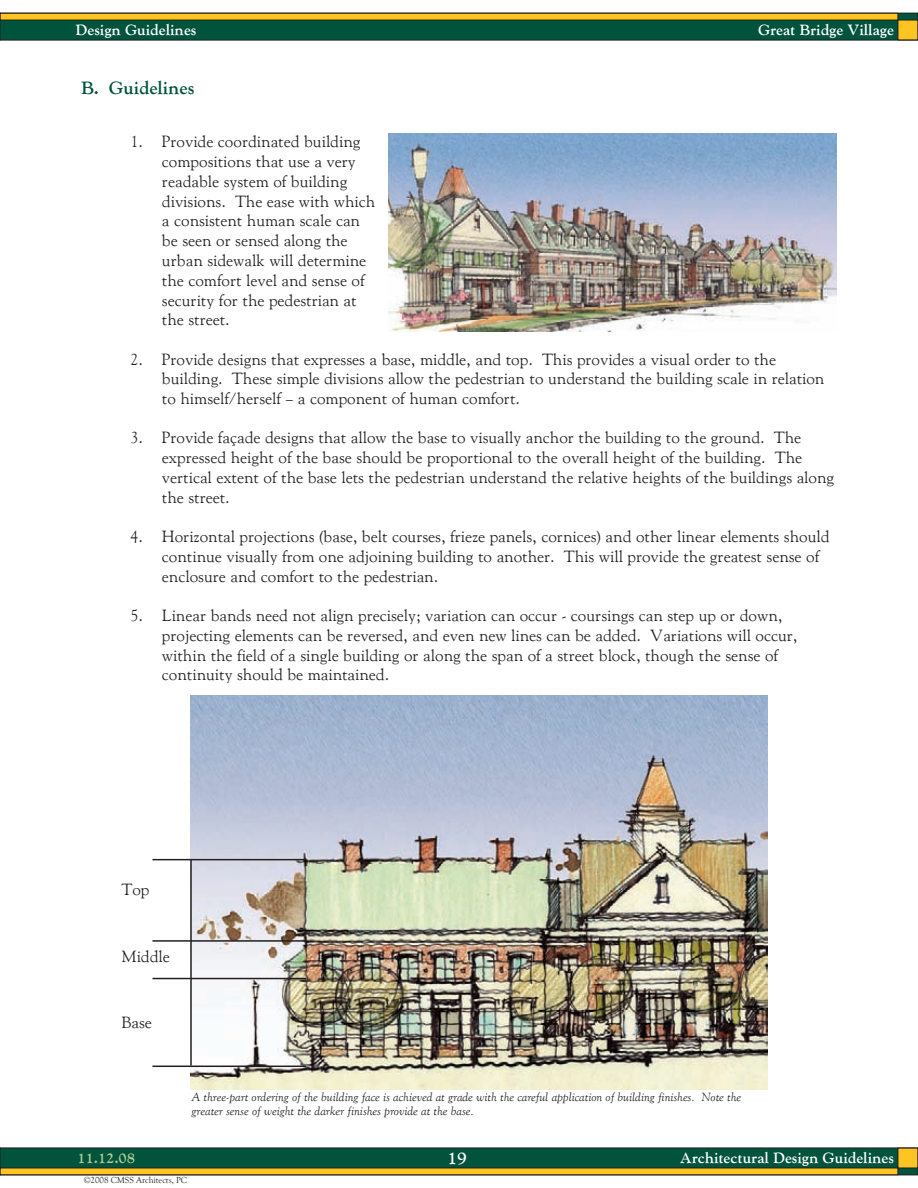
<style>
.page{position:relative;width:918px;height:1188px;background:#fff}
.page>*{position:absolute;margin:0;border:0;box-sizing:border-box;transform-origin:0 0}
.t1{font:700 18px "Goudy Old Style ATT";color:#00543c}
.t2{font:700 18px "Goudy Old Style ATT";color:#fff}
.t3{font:16.5px/19.8px "Goudy Old Style ATT";color:#231f20}
.t4{font:700 15px "Goudy Old Style ATT";color:#fff}
.t5{font:700 15px "Goudy Old Style ATT";color:#b4cc95}
.t6{font:italic 12px/14.4px "Goudy Old Style ATT";color:#231f20}
.t7{font:9px "Goudy Old Style T";color:#231f20}
</style>
<div class="page">
<div style="left:0;top:13px;width:918px;height:27px;background:#00543c"></div>
<div style="left:0;top:13px;width:918px;height:27px;border:1px solid #231f20"></div>
<div style="left:898px;top:20px;width:20px;height:20px;background:#fec422"></div>
<div style="left:0;top:13px;width:898px;height:7px;background:#fec422"></div>
<div style="left:0;top:13px;width:898px;height:7px;border:1px solid #231f20"></div>
<div style="left:0;top:1148px;width:918px;height:27px;background:#00543c"></div>
<div style="left:0;top:1148px;width:918px;height:27px;border:1px solid #231f20"></div>
<div style="left:898px;top:1148px;width:20px;height:20px;background:#fec422"></div>
<div style="left:0;top:1168px;width:898px;height:7px;background:#fec422"></div>
<div style="left:0;top:1168px;width:898px;height:7px;border:1px solid #231f20"></div>
<img style="left:389px;top:133px;width:448px;height:198px">
<img style="left:191px;top:695px;width:577px;height:394px">
<hr style="left:152px;top:859px;width:154px;height:1px;background:#231f20">
<hr style="left:152px;top:940px;width:154px;height:2px;background:#231f20">
<hr style="left:152px;top:978px;width:154px;height:1px;background:#231f20">
<hr style="left:152px;top:1066px;width:154px;height:1px;background:#231f20">
<hr style="left:190px;top:859px;width:2px;height:207px;background:#231f20">
<p class="t4" style="left:76px;top:21px;width:122px">Design Guidelines</p>
<p class="t4" style="left:758px;top:21px;width:137px">Great Bridge Village</p>
<p class="t1" style="left:81px;top:78px;width:115px">B. Guidelines</p>
<p class="t3" style="left:162px;top:132px;width:215px;text-indent:-31px">1. Provide coordinated building compositions that use a very readable system of building divisions. The ease with which a consistent human scale can be seen or sensed along the urban sidewalk will determine the comfort level and sense of security for the pedestrian at the street.</p>
<p class="t3" style="left:162px;top:349px;width:664px;text-indent:-31px">2. Provide designs that expresses a base, middle, and top. This provides a visual order to the building. These simple divisions allow the pedestrian to understand the building scale in relation to himself/herself – a component of human comfort.</p>
<p class="t3" style="left:162px;top:428px;width:674px;text-indent:-31px">3. Provide façade designs that allow the base to visually anchor the building to the ground. The expressed height of the base should be proportional to the overall height of the building. The vertical extent of the base lets the pedestrian understand the relative heights of the buildings along the street.</p>
<p class="t3" style="left:162px;top:527px;width:669px;text-indent:-31px">4. Horizontal projections (base, belt courses, frieze panels, cornices) and other linear elements should continue visually from one adjoining building to another. This will provide the greatest sense of enclosure and comfort to the pedestrian.</p>
<p class="t3" style="left:162px;top:605px;width:637px;text-indent:-31px">5. Linear bands need not align precisely; variation can occur - coursings can step up or down, projecting elements can be reversed, and even new lines can be added. Variations will occur, within the field of a single building or along the span of a street block, though the sense of continuity should be maintained.</p>
<p class="t3" style="left:122px;top:879px;width:30px">Top</p>
<p class="t3" style="left:122px;top:946px;width:50px">Middle</p>
<p class="t3" style="left:122px;top:1013px;width:32px">Base</p>
<p class="t6" style="left:192px;top:1089px;width:551px">A three-part ordering of the building face is achieved at grade with the careful application of building finishes. Note the greater sense of weight the darker finishes provide at the base.</p>
<p class="t5" style="left:77px;top:1149px;width:60px">11.12.08</p>
<p class="t7" style="left:84px;top:1175px;width:105px">©2008 CMSS Architects, PC</p>
<p class="t2" style="left:447px;top:1147px;width:20px">19</p>
<p class="t4" style="left:680px;top:1149px;width:216px">Architectural Design Guidelines</p>
</div>
